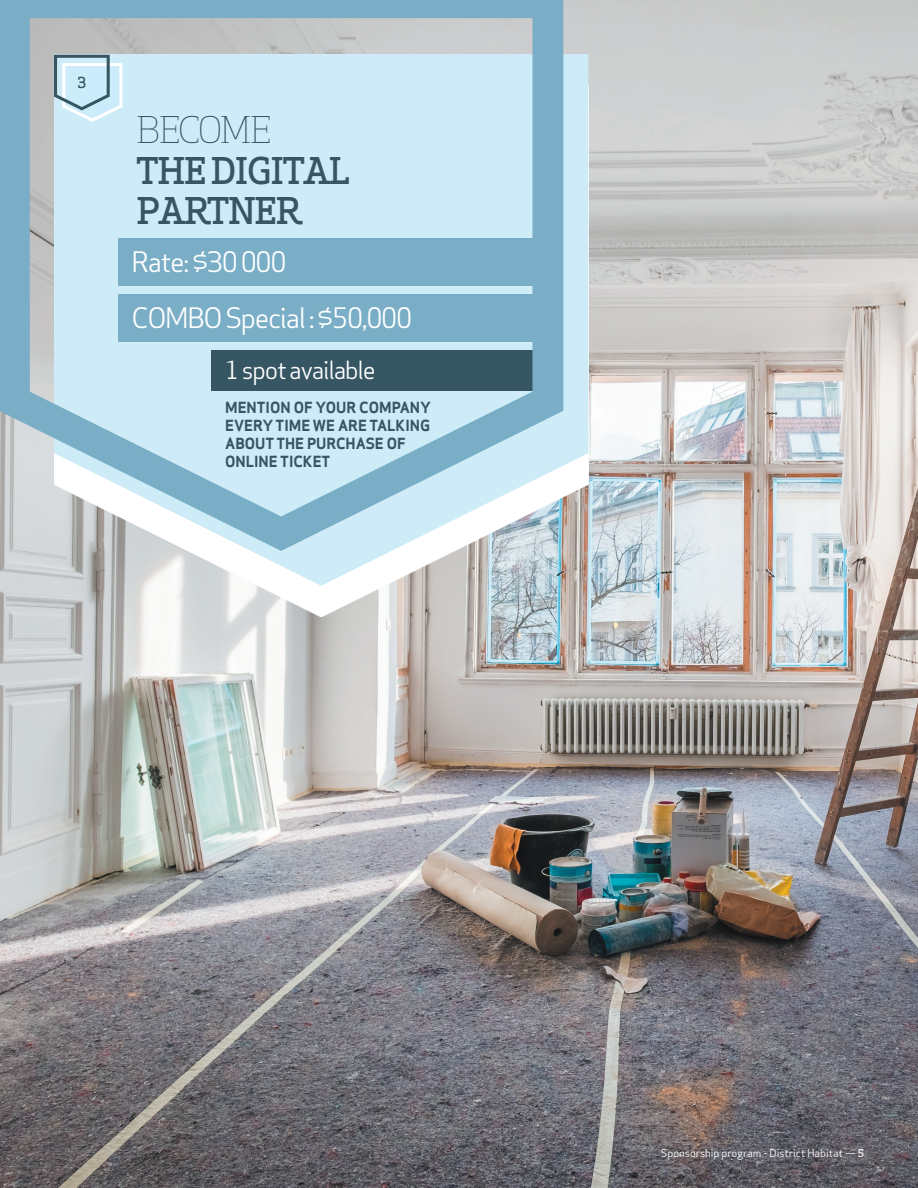
<style>
.page{position:relative;width:918px;height:1188px;background:#fff}
.page>*{position:absolute;margin:0;border:0;box-sizing:border-box;transform-origin:0 0}
.t1{font:500 36px/40.5px "Apex Serif";letter-spacing:-.05em;color:#375664}
.t2{font:300 36px "Apex Serif";letter-spacing:-.05em;color:#375664}
.t3{font:27px/55.9px "Apex Sans";letter-spacing:-.05em;color:#fff}
.t4{font:24px "Apex Sans";letter-spacing:-.05em;color:#fff}
.t5{font:15px/18px "Apex Sans Bold ST";color:#375664}
.t6{font:500 14.85px "Apex Serif";color:#375664}
.t7{font:10.5px "Apex Sans";color:#fff}
.s1{font-family:"Apex Serif";font-weight:500}
</style>
<div class="page">
<img style="left:0;top:0;width:918px;height:1188px">
<svg style="left:54px;top:586px;width:534px;height:31px"></svg>
<svg style="left:54px;top:54px;width:534px;height:532px"></svg>
<svg style="left:0;top:0;width:563px;height:551px;background:#aecedc"></svg>
<p class="t6" style="left:77px;top:73px;width:10px">3</p>
<h1 class="t2" style="left:136px;top:107px;width:137px">BECOME</h1>
<h1 class="t1" style="left:136px;top:150px;width:215px">THE DIGITAL<br>PARTNER</h1>
<h2 class="t3" style="left:132px;top:231px;width:282px">Rate: $30 000<br>COMBO Special : $50,000</h2>
<h3 class="t4" style="left:225px;top:351px;width:152px">1 spot available</h3>
<p class="t5" style="left:225px;top:398px;width:208px">MENTION OF YOUR COMPANY<br>EVERY TIME WE ARE TALKING<br>ABOUT THE PURCHASE OF<br>ONLINE TICKET</p>
<p class="t7" style="left:661px;top:1144px;width:205px">Sponsorship program - District Habitat — <span class="s1">5</span></p>
</div>
